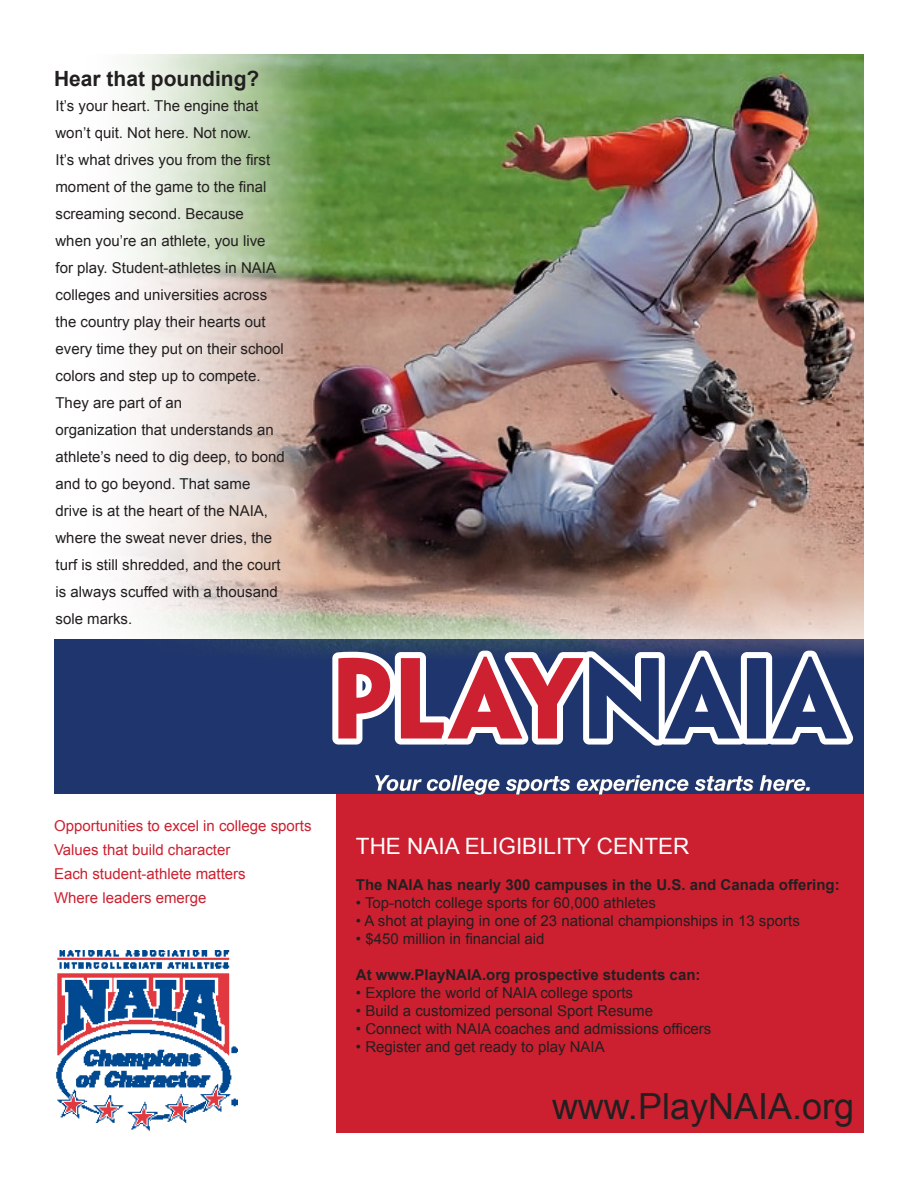
<style>
.page{position:relative;width:918px;height:1188px;background:#fff}
.page>*{position:absolute;margin:0;border:0;box-sizing:border-box;transform-origin:0 0}
.t1{font:36px "Arial";color:#231f20}
.t2{font:22.5px "Arial";color:#fff}
.t3{font:700 21px "Arial";color:#231f20}
.t4{font:15px/27px "Arial";color:#231f20}
.t5{font:15px/24px "Arial";color:#cc2030}
.t6{font:700 15px "Arial";color:#231f20}
</style>
<div class="page">
<div style="left:336px;top:785px;width:528px;height:348px;background:#cc2030"></div>
<div style="left:54px;top:639px;width:810px;height:155px;background:#1f356e"></div>
<img style="left:125px;top:54px;width:739px;height:602px">
<img style="left:56px;top:951px;width:182px;height:180px">
<svg style="left:332px;top:651px;width:521px;height:95px"></svg>
<svg style="left:375px;top:775px;width:125px;height:20px"></svg>
<svg style="left:506px;top:776px;width:64px;height:19px"></svg>
<svg style="left:577px;top:775px;width:112px;height:20px"></svg>
<svg style="left:695px;top:776px;width:59px;height:15px"></svg>
<svg style="left:760px;top:775px;width:50px;height:16px"></svg>
<p class="t3" style="left:54px;top:65px;width:207px">Hear that pounding?</p>
<p class="t4" style="left:56px;top:93px;width:230px">It’s your heart. The engine that won’t quit. Not here. Not now.<br>It’s what drives you from the first moment of the game to the final screaming second. Because<br>when you’re an athlete, you live for play. Student-athletes in NAIA colleges and universities across the country play their hearts out every time they put on their school colors and step up to compete.<br>They are part of an</p>
<p class="t4" style="left:56px;top:417px;width:231px">organization that understands an athlete’s need to dig deep, to bond and to go beyond. That same drive is at the heart of the NAIA, where the sweat never dries, the turf is still shredded, and the court is always scuffed with a thousand sole marks.</p>
<p class="t5" style="left:54px;top:814px;width:259px">Opportunities to excel in college sports<br>Values that build character</p>
<p class="t5" style="left:54px;top:862px;width:193px">Each student-athlete matters</p>
<p class="t5" style="left:54px;top:886px;width:154px">Where leaders emerge</p>
<p class="t2" style="left:356px;top:832px;width:335px">THE NAIA ELIGIBILITY CENTER</p>
<p class="t6" style="left:356px;top:875px;width:485px">The NAIA has nearly 300 campuses in the U.S. and Canada offering:</p>
<p class="t4" style="left:356px;top:890px;width:302px">• Top-notch college sports for 60,000 athletes</p>
<p class="t4" style="left:356px;top:908px;width:445px">• A shot at playing in one of 23 national championships in 13 sports</p>
<p class="t4" style="left:356px;top:926px;width:190px">• $450 million in financial aid</p>
<p class="t6" style="left:356px;top:965px;width:346px">At www.PlayNAIA.org prospective students can:</p>
<p class="t4" style="left:356px;top:980px;width:279px">• Explore the world of NAIA college sports</p>
<p class="t4" style="left:356px;top:998px;width:299px">• Build a customized personal Sport Resume</p>
<p class="t4" style="left:356px;top:1016px;width:357px">• Connect with NAIA coaches and admissions officers</p>
<p class="t4" style="left:356px;top:1034px;width:250px">• Register and get ready to play NAIA</p>
<p class="t1" style="left:552px;top:1083px;width:304px">www.PlayNAIA.org</p>
</div>
